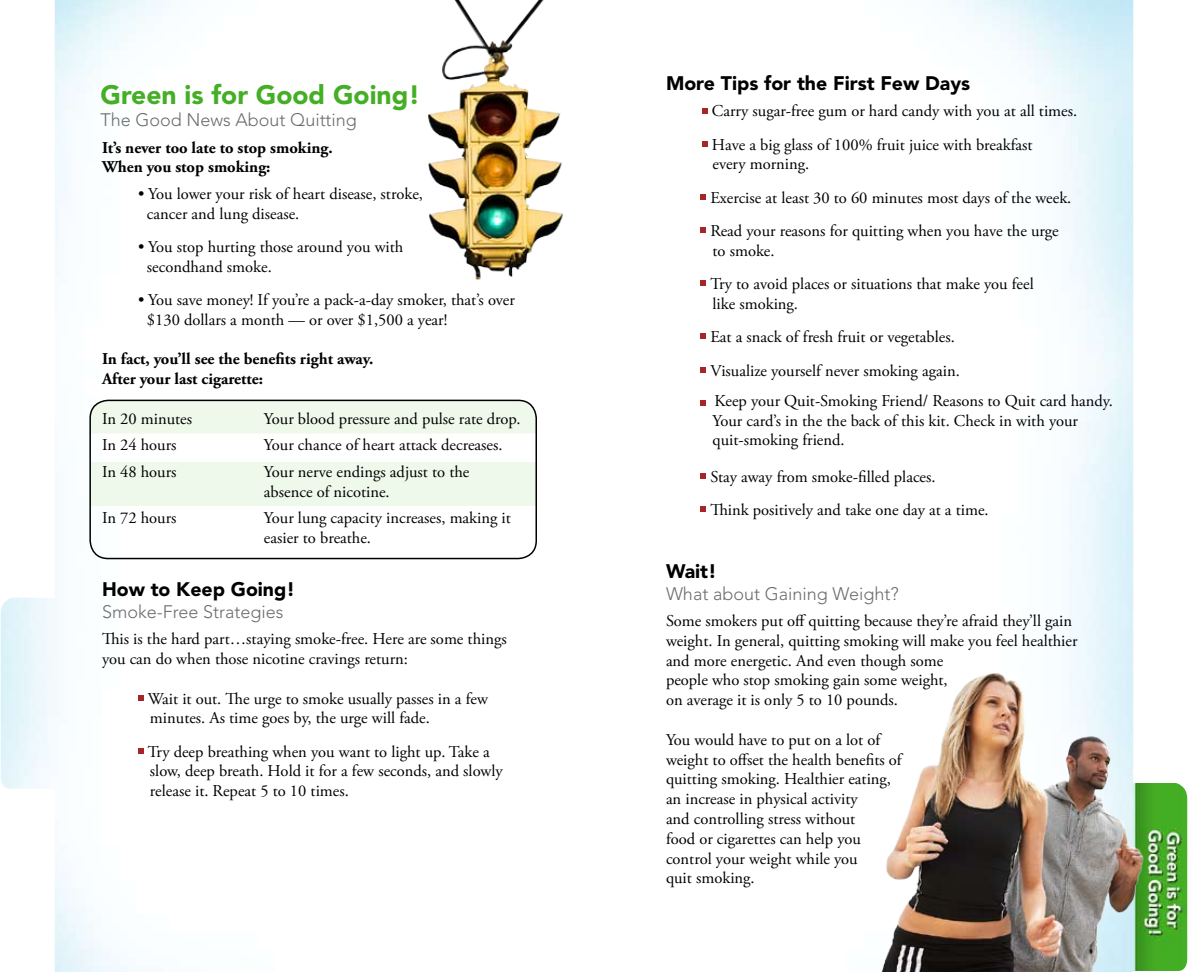
<style>
.page{position:relative;width:1188px;height:972px;background:#fff}
.page>*{position:absolute;margin:0;border:0;box-sizing:border-box;transform-origin:0 0}
.t1{font:900 26.4px "Avenir";color:#44af25}
.t2{font:900 19.5px "Avenir";color:#000}
.t3{font:300 18px "Avenir";color:#6b6c6f}
.t4{font:16.5px/19.8px "Adobe Garamond Pro";color:#000}
.t5{font:700 16.5px/19.8px "Adobe Garamond Pro";color:#000}
</style>
<div class="page">
<img style="left:55px;top:0;width:1078px;height:972px">
<svg style="left:702px;top:108px;width:6px;height:5px"></svg>
<svg style="left:702px;top:141px;width:6px;height:6px"></svg>
<svg style="left:700px;top:194px;width:6px;height:6px"></svg>
<svg style="left:700px;top:227px;width:6px;height:6px"></svg>
<svg style="left:700px;top:280px;width:6px;height:6px"></svg>
<svg style="left:700px;top:334px;width:6px;height:5px"></svg>
<svg style="left:700px;top:367px;width:6px;height:6px"></svg>
<svg style="left:700px;top:400px;width:6px;height:6px"></svg>
<svg style="left:700px;top:473px;width:6px;height:6px"></svg>
<svg style="left:700px;top:506px;width:6px;height:6px"></svg>
<img style="left:414px;top:0;width:180px;height:289px">
<div style="left:89px;top:401px;width:448px;height:32px;background:#eef8eb"></div>
<div style="left:90px;top:462px;width:447px;height:44px;background:#eef8eb"></div>
<svg style="left:138px;top:695px;width:6px;height:6px"></svg>
<svg style="left:138px;top:748px;width:6px;height:6px"></svg>
<img style="left:871px;top:667px;width:262px;height:305px">
<svg style="left:0;top:0;width:55px;height:789px"></svg>
<svg style="left:1133px;top:0;width:55px;height:972px"></svg>
<div style="left:89px;top:400px;width:448px;height:159px;border:2px solid #000;border-radius:18px"></div>
<h1 class="t1" style="left:100px;top:79px;width:321px">Green is for Good Going!</h1>
<p class="t3" style="left:100px;top:109px;width:258px">The Good News About Quitting</p>
<p class="t5" style="left:102px;top:138px;width:232px">It’s never too late to stop smoking.<br>When you stop smoking:</p>
<p class="t4" style="left:147px;top:184px;width:278px;text-indent:-9px">• You lower your risk of heart disease, stroke, cancer and lung disease.</p>
<p class="t4" style="left:147px;top:237px;width:258px;text-indent:-9px">• You stop hurting those around you with secondhand smoke.</p>
<p class="t4" style="left:147px;top:291px;width:369px;text-indent:-9px">• You save money! If you’re a pack-a-day smoker, that’s over $130 dollars a month — or over $1,500 a year!</p>
<p class="t5" style="left:102px;top:350px;width:273px">In fact, you’ll see the benefits right away.<br>After your last cigarette:</p>
<p class="t4" style="left:102px;top:409px;width:92px">In 20 minutes</p>
<p class="t4" style="left:264px;top:409px;width:258px">Your blood pressure and pulse rate drop.</p>
<p class="t4" style="left:102px;top:436px;width:76px">In 24 hours</p>
<p class="t4" style="left:264px;top:436px;width:240px">Your chance of heart attack decreases.</p>
<p class="t4" style="left:102px;top:462px;width:76px">In 48 hours</p>
<p class="t4" style="left:264px;top:462px;width:207px">Your nerve endings adjust to the absence of nicotine.</p>
<p class="t4" style="left:102px;top:509px;width:76px">In 72 hours</p>
<p class="t4" style="left:264px;top:509px;width:248px">Your lung capacity increases, making it easier to breathe.</p>
<p class="t2" style="left:102px;top:577px;width:195px">How to Keep Going!</p>
<p class="t3" style="left:102px;top:601px;width:183px">Smoke-Free Strategies</p>
<p class="t4" style="left:102px;top:630px;width:406px">This is the hard part…staying smoke-free. Here are some things you can do when those nicotine cravings return:</p>
<p class="t4" style="left:148px;top:689px;width:342px">Wait it out. The urge to smoke usually passes in a few minutes. As time goes by, the urge will fade.</p>
<p class="t4" style="left:148px;top:742px;width:356px">Try deep breathing when you want to light up. Take a slow, deep breath. Hold it for a few seconds, and slowly release it. Repeat 5 to 10 times.</p>
<p class="t2" style="left:666px;top:71px;width:306px">More Tips for the First Few Days</p>
<p class="t4" style="left:712px;top:95px;width:367px;line-height:33.3px">Carry sugar-free gum or hard candy with you at all times.<br>Have a big glass of 100% fruit juice with breakfast</p>
<p class="t4" style="left:710px;top:148px;width:363px;line-height:33.3px">every morning.<br>Exercise at least 30 to 60 minutes most days of the week.<br>Read your reasons for quitting when you have the urge</p>
<p class="t4" style="left:710px;top:235px;width:325px;line-height:33.3px">to smoke.<br>Try to avoid places or situations that make you feel</p>
<p class="t4" style="left:710px;top:288px;width:251px;line-height:33.3px">like smoking.<br>Eat a snack of fresh fruit or vegetables.<br>Visualize yourself never smoking again.</p>
<p class="t4" style="left:712px;top:391px;width:402px">Keep your Quit-Smoking Friend/ Reasons to Quit card handy.<br>Your card’s in the the back of this kit. Check in with your quit-smoking friend.</p>
<p class="t4" style="left:710px;top:460px;width:280px;line-height:33.3px">Stay away from smoke-filled places.<br>Think positively and take one day at a time.</p>
<p class="t2" style="left:666px;top:559px;width:52px">Wait!</p>
<p class="t3" style="left:666px;top:583px;width:234px">What about Gaining Weight?</p>
<p class="t4" style="left:666px;top:612px;width:413px">Some smokers put off quitting because they’re afraid they’ll gain weight. In general, quitting smoking will make you feel healthier and more energetic. And even though some<br>people who stop smoking gain some weight,<br>on average it is only 5 to 10 pounds.</p>
<p class="t4" style="left:666px;top:730px;width:237px">You would have to put on a lot of weight to offset the health benefits of quitting smoking. Healthier eating, an increase in physical activity<br>and controlling stress without<br>food or cigarettes can help you control your weight while you<br>quit smoking.</p>
</div>
